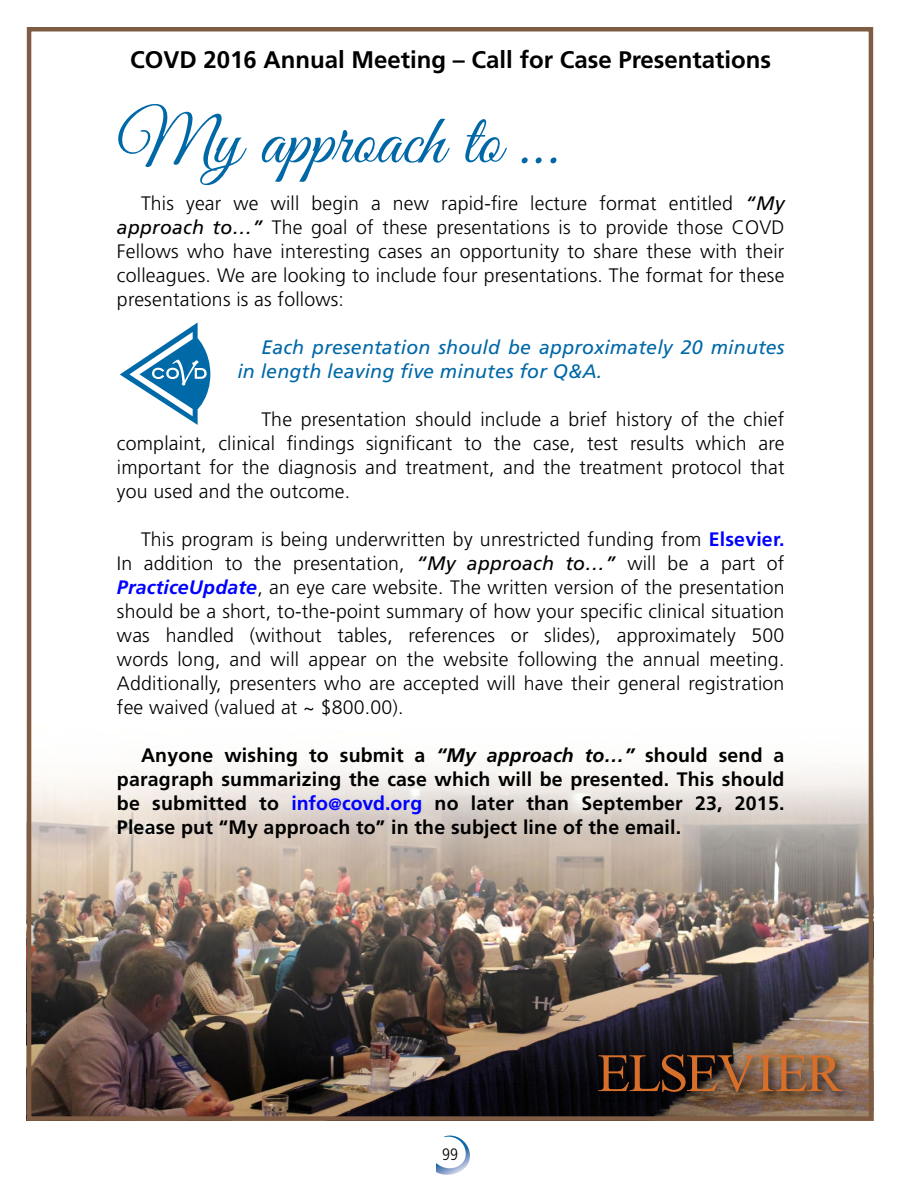
<style>
.page{position:relative;width:900px;height:1200px;background:#fff}
.page>*{position:absolute;margin:0;border:0;box-sizing:border-box;transform-origin:0 0}
.t1{font:72px "Great Vibes";color:#0068a7}
.t2{font:700 24px "Frutiger";color:#000}
.t3{font:300 19.5px/24px "Frutiger";letter-spacing:.01em;color:#000;text-align:justify}
.t4{font:700 19.5px/24px "Frutiger";letter-spacing:.01em;color:#000;text-align:justify}
.t5{font:italic 19.5px/24px "Frutiger";letter-spacing:.01em;color:#0068a7}
.t6{font:300 condensed 16.5px "Frutiger";color:#000}
.s1{font-weight:400;font-style:italic}
.s2{font-weight:700;color:#00f}
.s3{font-weight:700;font-style:italic;color:#00f}
.s4{font-style:italic}
.s5{color:#00f}
.s6{font-size:16.5px;color:#00f}
</style>
<div class="page">
<svg style="left:436px;top:1136px;width:34px;height:39px"></svg>
<img style="left:32px;top:763px;width:836px;height:353px">
<div style="left:27px;top:27px;width:846px;height:1094px;border:4px solid #7f5d44"></div>
<div style="left:594px;top:1050px;width:259px;height:53px;background:#000;opacity:.75"></div>
<svg style="left:599px;top:1054px;width:244px;height:38px;background:#6b452c"></svg>
<svg style="left:120px;top:323px;width:90px;height:102px"></svg>
<p class="t2" style="left:130px;top:46px;width:643px">COVD 2016 Annual Meeting – Call for Case Presentations</p>
<h1 class="t1" style="left:117px;top:101px;width:443px">My approach to …</h1>
<p class="t3" style="left:117px;top:192px;width:669px;text-indent:24px">This year we will begin a new rapid-fire lecture format entitled <span class="s1">“My approach to…”</span> The goal of these presentations is to provide those COVD Fellows who have interesting cases an opportunity to share these with their colleagues. We are looking to include four presentations. The format for these presentations is as follows:</p>
<p class="t5" style="left:237px;top:335px;width:549px;text-indent:24px">Each presentation should be approximately 20 minutes in length leaving five minutes for Q&amp;A.</p>
<p class="t3" style="left:117px;top:408px;width:669px;text-indent:144px">The presentation should include a brief history of the chief complaint, clinical findings significant to the case, test results which are important for the diagnosis and treatment, and the treatment protocol that you used and the outcome.</p>
<p class="t3" style="left:117px;top:528px;width:669px;text-indent:24px">This program is being underwritten by unrestricted funding from <span class="s2">Elsevier.<br></span>In addition to the presentation, <span class="s1">“My approach to…”</span> will be a part of <span class="s3">PracticeUpdate</span>, an eye care website. The written version of the presentation should be a short, to-the-point summary of how your specific clinical situation was handled (without tables, references or slides), approximately 500 words long, and will appear on the website following the annual meeting.<br>Additionally, presenters who are accepted will have their general registration fee waived (valued at ~ $800.00).</p>
<p class="t4" style="left:117px;top:744px;width:669px;text-indent:24px">Anyone wishing to submit a <span class="s4">“My approach to…”</span> should send a paragraph summarizing the case which will be presented. This should be submitted to <span class="s5">info</span><span class="s6">@</span><span class="s5">covd.org</span> no later than September 23, 2015.<br>Please put “My approach to” in the subject line of the email.</p>
<p class="t6" style="left:442px;top:1145px;width:17px">99</p>
</div>
